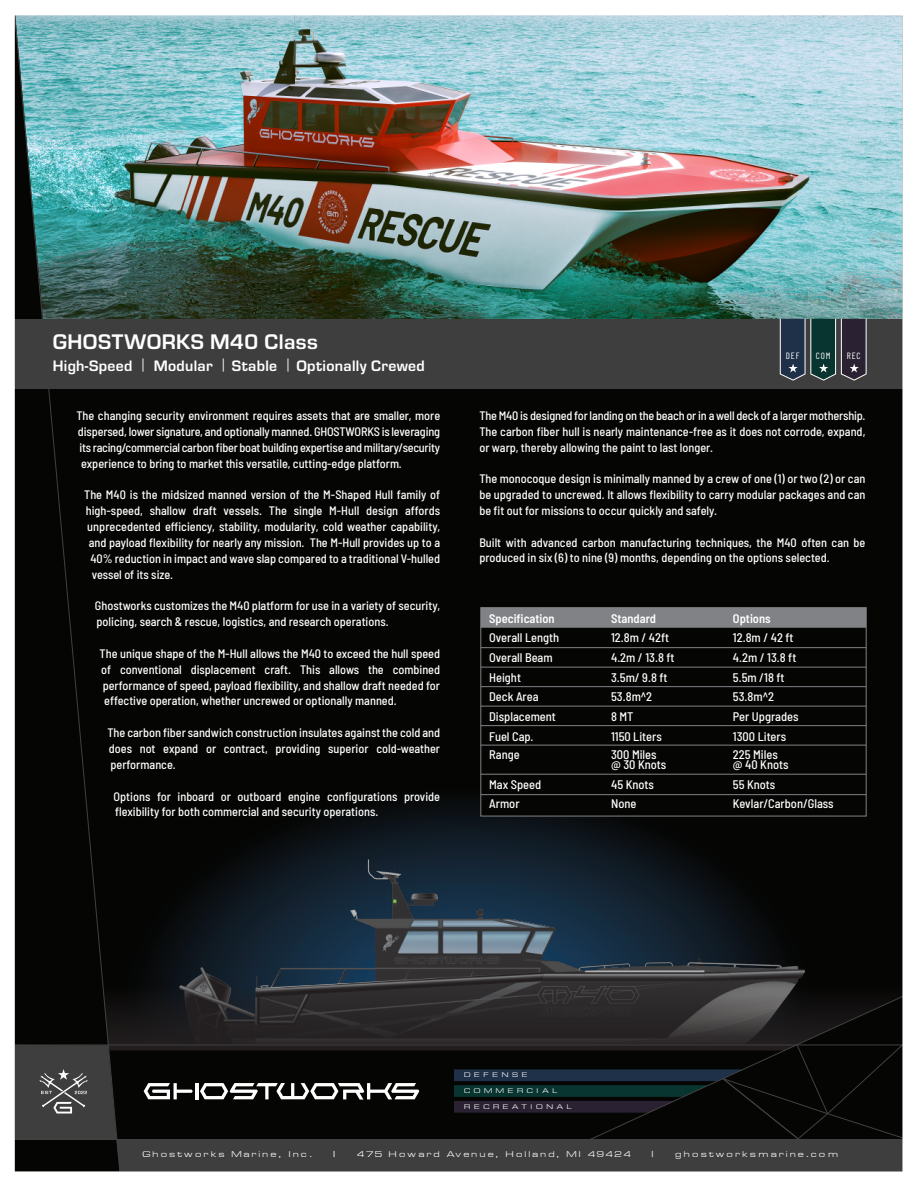
<style>
.page{position:relative;width:918px;height:1188px;background:#fff}
.page>*{position:absolute;margin:0;border:0;box-sizing:border-box;transform-origin:0 0}
.t1{font:700 21.9px "Eurostile";letter-spacing:.02em;color:#fff}
.t2{font:700 15.75px "Eurostile";letter-spacing:.02em;color:#fff}
.t3{font:500 semi-condensed 12.45px "Barlow";color:#fff}
.t4{font:600 semi-condensed 12.45px "Barlow";color:#fff}
.t5{font:500 semi-condensed 12.3px/15.9px "Barlow";color:#fff;text-align:justify}
.t6{font:9.15px "Barlow Condensed";letter-spacing:.1em;color:#fff}
.t7{font:8.25px "Europa Extended Normal";letter-spacing:.2em;color:#fff}
.t8{font:8.25px "Europa Extended Normal";color:#b9bbbd}
.t9{font:6.6px "Europa Extended Normal";letter-spacing:.52em;color:#fff}
</style>
<div class="page">
<img style="left:14px;top:15px;width:889px;height:1157px">
<svg style="left:780px;top:318px;width:87px;height:63px;background:#35434c"></svg>
<div style="left:481px;top:608px;width:385px;height:208px;background:#050504"></div>
<div style="left:480px;top:607px;width:387px;height:21px;background:#808285;border:1px solid #808285"></div>
<hr style="left:481px;top:647px;width:385px;height:1px;background:#808285">
<hr style="left:481px;top:667px;width:385px;height:1px;background:#808285">
<hr style="left:481px;top:686px;width:385px;height:1px;background:#808285">
<hr style="left:481px;top:706px;width:385px;height:1px;background:#808285">
<hr style="left:481px;top:725px;width:385px;height:1px;background:#808285">
<hr style="left:481px;top:745px;width:385px;height:1px;background:#808285">
<hr style="left:481px;top:794px;width:385px;height:1px;background:#808285">
<hr style="left:481px;top:774px;width:385px;height:1px;background:#808285">
<div style="left:480px;top:627px;width:387px;height:189px;border:1px solid #808285"></div>
<h1 class="t1" style="left:53px;top:326px;width:267px">GHOSTWORKS M40 Class</h1>
<p class="t2" style="left:53px;top:354px;width:373px">High-Speed | Modular | Stable | Optionally Crewed</p>
<p class="t5" style="left:76px;top:407px;width:365px">The changing security environment requires assets that are smaller, more dispersed, lower signature, and optionally manned. GHOSTWORKS is leveraging its racing/commercial carbon fiber boat building expertise and military/security experience to bring to market this versatile, cutting-edge platform.</p>
<p class="t5" style="left:84px;top:486px;width:358px">The M40 is the midsized manned version of the M-Shaped Hull family of</p>
<p class="t5" style="left:86px;top:502px;width:356px">high-speed, shallow draft vessels. The single M-Hull design affords</p>
<p class="t5" style="left:87px;top:518px;width:354px">unprecedented efficiency, stability, modularity, cold weather capability,</p>
<p class="t5" style="left:89px;top:534px;width:353px">and payload flexibility for nearly any mission. The M-Hull provides up to a</p>
<p class="t5" style="left:90px;top:550px;width:351px">40% reduction in impact and wave slap compared to a traditional V-hulled</p>
<p class="t5" style="left:92px;top:565px;width:83px">vessel of its size.</p>
<p class="t5" style="left:95px;top:597px;width:347px">Ghostworks customizes the M40 platform for use in a variety of security, policing, search &amp; rescue, logistics, and research operations.</p>
<p class="t5" style="left:100px;top:645px;width:342px">The unique shape of the M-Hull allows the M40 to exceed the hull speed of conventional displacement craft. This allows the combined performance of speed, payload flexibility, and shallow draft needed for effective operation, whether uncrewed or optionally manned.</p>
<p class="t5" style="left:107px;top:724px;width:334px">The carbon fiber sandwich construction insulates against the cold and does not expand or contract, providing superior cold-weather performance.</p>
<p class="t5" style="left:114px;top:787px;width:328px">Options for inboard or outboard engine configurations provide flexibility for both commercial and security operations.</p>
<p class="t6" style="left:786px;top:349px;width:15px">DEF</p>
<p class="t6" style="left:816px;top:349px;width:16px">COM</p>
<p class="t6" style="left:847px;top:349px;width:15px">REC</p>
<p class="t5" style="left:479px;top:407px;width:388px">The M40 is designed for landing on the beach or in a well deck of a larger mothership.<br>The carbon fiber hull is nearly maintenance-free as it does not corrode, expand, or warp, thereby allowing the paint to last longer.</p>
<p class="t5" style="left:479px;top:470px;width:388px">The monocoque design is minimally manned by a crew of one (1) or two (2) or can be upgraded to uncrewed. It allows flexibility to carry modular packages and can be fit out for missions to occur quickly and safely.</p>
<p class="t5" style="left:479px;top:533px;width:388px">Built with advanced carbon manufacturing techniques, the M40 often can be produced in six (6) to nine (9) months, depending on the options selected.</p>
<p class="t4" style="left:489px;top:609px;width:67px">Specification</p>
<p class="t4" style="left:611px;top:609px;width:46px">Standard</p>
<p class="t4" style="left:733px;top:609px;width:39px">Options</p>
<p class="t3" style="left:489px;top:629px;width:71px">Overall Length</p>
<p class="t3" style="left:611px;top:629px;width:60px">12.8m / 42ft</p>
<p class="t3" style="left:733px;top:629px;width:62px">12.8m / 42 ft</p>
<p class="t3" style="left:489px;top:648px;width:65px">Overall Beam</p>
<p class="t3" style="left:611px;top:648px;width:65px">4.2m / 13.8 ft</p>
<p class="t3" style="left:733px;top:648px;width:65px">4.2m / 13.8 ft</p>
<p class="t3" style="left:489px;top:668px;width:33px">Height</p>
<p class="t3" style="left:611px;top:668px;width:58px">3.5m/ 9.8 ft</p>
<p class="t3" style="left:733px;top:668px;width:53px">5.5m /18 ft</p>
<p class="t3" style="left:489px;top:688px;width:51px">Deck Area</p>
<p class="t3" style="left:611px;top:688px;width:43px">53.8m^2</p>
<p class="t3" style="left:733px;top:688px;width:43px">53.8m^2</p>
<p class="t3" style="left:489px;top:707px;width:68px">Displacement</p>
<p class="t3" style="left:611px;top:707px;width:24px">8 MT</p>
<p class="t3" style="left:733px;top:707px;width:67px">Per Upgrades</p>
<p class="t3" style="left:489px;top:727px;width:46px">Fuel Cap.</p>
<p class="t3" style="left:611px;top:727px;width:52px">1150 Liters</p>
<p class="t3" style="left:733px;top:727px;width:55px">1300 Liters</p>
<p class="t3" style="left:489px;top:745px;width:32px">Range</p>
<p class="t3" style="left:611px;top:745px;width:47px">300 Miles</p>
<p class="t3" style="left:733px;top:745px;width:46px">225 Miles</p>
<p class="t3" style="left:611px;top:756px;width:57px">@ 30 Knots</p>
<p class="t3" style="left:733px;top:756px;width:57px">@ 40 Knots</p>
<p class="t3" style="left:489px;top:775px;width:54px">Max Speed</p>
<p class="t3" style="left:611px;top:775px;width:44px">45 Knots</p>
<p class="t3" style="left:733px;top:775px;width:44px">55 Knots</p>
<p class="t3" style="left:489px;top:795px;width:32px">Armor</p>
<p class="t3" style="left:611px;top:795px;width:27px">None</p>
<p class="t3" style="left:733px;top:795px;width:102px">Kevlar/Carbon/Glass</p>
<p class="t9" style="left:464px;top:1069px;width:65px">DEFENSE</p>
<p class="t9" style="left:464px;top:1085px;width:95px">COMMERCIAL</p>
<p class="t9" style="left:464px;top:1101px;width:109px">RECREATIONAL</p>
<p class="t8" style="left:333px;top:1147px;width:4px">|</p>
<p class="t8" style="left:652px;top:1147px;width:4px">|</p>
<p class="t7" style="left:142px;top:1147px;width:172px">Ghostworks Marine, Inc.</p>
<p class="t7" style="left:357px;top:1147px;width:275px">475 Howard Avenue, Holland, MI 49424</p>
<p class="t7" style="left:675px;top:1147px;width:165px">ghostworksmarine.com</p>
</div>
